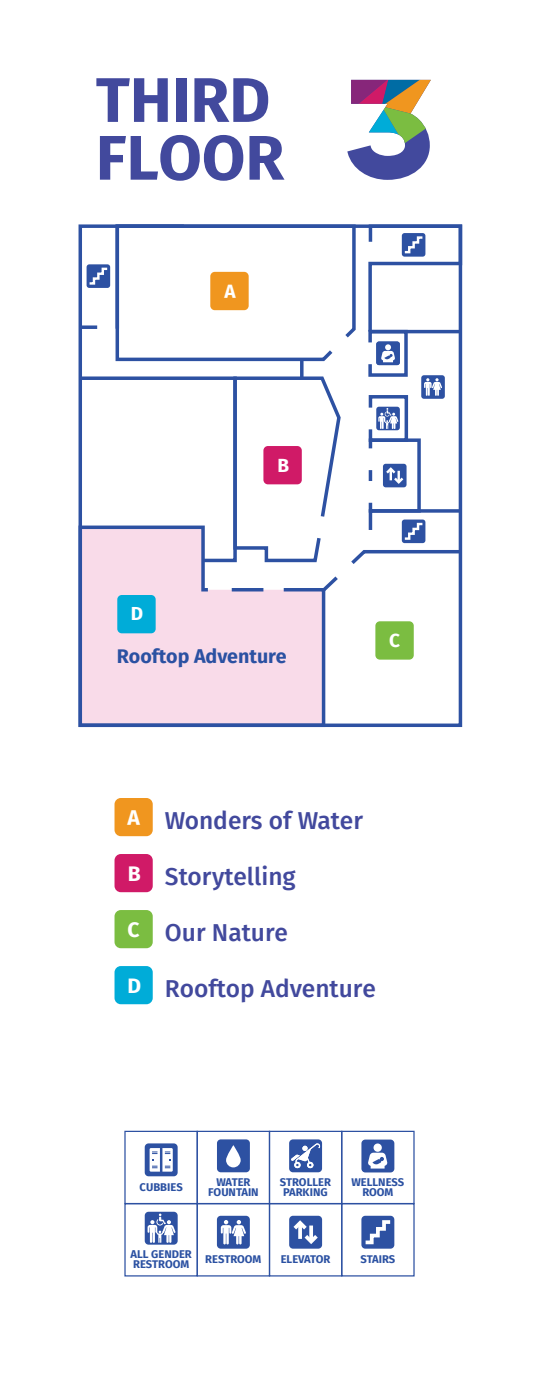
<style>
.page{position:relative;width:536px;height:1386px;background:#fff}
.page>*{position:absolute;margin:0;border:0;box-sizing:border-box;transform-origin:0 0}
.t1{font:700 63px/57.8px "Fira Sans";color:#42499d}
.t2{font:500 24.5px "Fira Sans";color:#42499d}
.t3{font:700 21px "Fira Sans";color:#fff}
.t4{font:700 19.6px "Fira Sans";color:#2b51a2}
.t5{font:700 18.9px "Fira Sans";color:#fff}
.t6{font:700 11.2px/10px "Fira Sans";color:#2b51a2}
</style>
<div class="page">
<svg style="left:86px;top:264px;width:24px;height:24px"></svg>
<svg style="left:87px;top:224px;width:27px;height:105px"></svg>
<svg style="left:81px;top:325px;width:16px;height:4px"></svg>
<svg style="left:78px;top:564px;width:249px;height:164px;background:#ebd2e4"></svg>
<svg style="left:114px;top:224px;width:117px;height:138px"></svg>
<svg style="left:78px;top:375px;width:153px;height:189px"></svg>
<svg style="left:231px;top:224px;width:232px;height:371px"></svg>
<div style="left:210px;top:272px;width:38px;height:38px;background:#f0961f;border-radius:4px"></div>
<div style="left:263px;top:446px;width:39px;height:38px;background:#d01a67;border-radius:4px"></div>
<div style="left:375px;top:621px;width:38px;height:39px;background:#7bbd41;border-radius:4px"></div>
<hr style="left:370px;top:330px;width:90px;height:3px;background:#2d51a2">
<hr style="left:300px;top:359px;width:3px;height:19px;background:#2d51a2">
<div style="left:117px;top:595px;width:39px;height:38px;background:#00acd8;border-radius:4px"></div>
<svg style="left:347px;top:80px;width:83px;height:100px"></svg>
<div style="left:114px;top:798px;width:39px;height:38px;background:#f0961f;border-radius:6px"></div>
<div style="left:114px;top:854px;width:39px;height:38px;background:#d01a67;border-radius:6px"></div>
<div style="left:114px;top:910px;width:39px;height:38px;background:#7bbd41;border-radius:6px"></div>
<div style="left:341px;top:1131px;width:73px;height:73px;border:1px solid #2d51a2"></div>
<div style="left:341px;top:1203px;width:73px;height:74px;border:1px solid #2d51a2"></div>
<div style="left:269px;top:1131px;width:73px;height:73px;border:1px solid #2d51a2"></div>
<div style="left:269px;top:1203px;width:73px;height:74px;border:1px solid #2d51a2"></div>
<div style="left:196px;top:1131px;width:74px;height:73px;border:1px solid #2d51a2"></div>
<div style="left:196px;top:1203px;width:74px;height:74px;border:1px solid #2d51a2"></div>
<div style="left:124px;top:1131px;width:74px;height:73px;border:1px solid #2d51a2"></div>
<div style="left:124px;top:1203px;width:74px;height:74px;border:1px solid #2d51a2"></div>
<div style="left:361px;top:1216px;width:33px;height:33px;background:#2d51a2;border-radius:4px"></div>
<svg style="left:365px;top:1220px;width:26px;height:25px"></svg>
<div style="left:289px;top:1216px;width:33px;height:33px;background:#2d51a2;border-radius:4px"></div>
<svg style="left:289px;top:1218px;width:34px;height:29px"></svg>
<svg style="left:298px;top:1223px;width:4px;height:16px"></svg>
<svg style="left:309px;top:1226px;width:4px;height:16px"></svg>
<div style="left:217px;top:1216px;width:33px;height:33px;background:#2d51a2;border-radius:4px"></div>
<svg style="left:221px;top:1220px;width:25px;height:24px"></svg>
<div style="left:145px;top:1212px;width:33px;height:33px;background:#2d51a2;border-radius:4px"></div>
<svg style="left:147px;top:1214px;width:28px;height:29px"></svg>
<div style="left:361px;top:1140px;width:33px;height:32px;background:#2d51a2;border-radius:4px"></div>
<div style="left:373px;top:1144px;width:8px;height:8px;background:#fff;border-radius:50%"></div>
<svg style="left:368px;top:1153px;width:19px;height:16px"></svg>
<div style="left:289px;top:1139px;width:33px;height:33px;background:#2d51a2;border-radius:4px"></div>
<svg style="left:291px;top:1143px;width:29px;height:25px"></svg>
<div style="left:217px;top:1139px;width:33px;height:33px;background:#2d51a2;border-radius:4px"></div>
<div style="left:145px;top:1143px;width:32px;height:33px;background:#2d51a2;border-radius:4px"></div>
<svg style="left:226px;top:1145px;width:14px;height:22px"></svg>
<svg style="left:149px;top:1148px;width:24px;height:24px"></svg>
<div style="left:114px;top:966px;width:39px;height:38px;background:#00acd8;border-radius:6px"></div>
<h1 class="t1" style="left:96px;top:67px;width:190px">THIRD<br>FLOOR</h1>
<h3 class="t5" style="left:224px;top:275px;width:13px">A</h3>
<h3 class="t5" style="left:131px;top:598px;width:14px">D</h3>
<h3 class="t5" style="left:277px;top:449px;width:13px">B</h3>
<h3 class="t4" style="left:117px;top:639px;width:171px">Rooftop Adventure</h3>
<h3 class="t5" style="left:389px;top:625px;width:12px">C</h3>
<h3 class="t3" style="left:127px;top:800px;width:14px">A</h3>
<h3 class="t3" style="left:128px;top:856px;width:14px">B</h3>
<h3 class="t3" style="left:127px;top:912px;width:14px">C</h3>
<h3 class="t3" style="left:127px;top:968px;width:15px">D</h3>
<h2 class="t2" style="left:165px;top:800px;width:199px">Wonders of Water</h2>
<h2 class="t2" style="left:165px;top:856px;width:132px">Storytelling</h2>
<h2 class="t2" style="left:165px;top:912px;width:124px">Our Nature</h2>
<h2 class="t2" style="left:165px;top:968px;width:212px">Rooftop Adventure</h2>
<p class="t6" style="left:140px;top:1181px;width:45px">CUBBIES</p>
<p class="t6" style="left:208px;top:1176px;width:52px;text-align:center">WATER<br>FOUNTAIN</p>
<p class="t6" style="left:280px;top:1176px;width:53px">STROLLER<br>PARKING</p>
<p class="t6" style="left:351px;top:1176px;width:54px;text-align:center">WELLNESS<br>ROOM</p>
<p class="t6" style="left:130px;top:1249px;width:63px">ALL GENDER<br>RESTROOM</p>
<p class="t6" style="left:205px;top:1254px;width:58px">RESTROOM</p>
<p class="t6" style="left:281px;top:1254px;width:51px">ELEVATOR</p>
<p class="t6" style="left:360px;top:1254px;width:36px">STAIRS</p>
</div>
